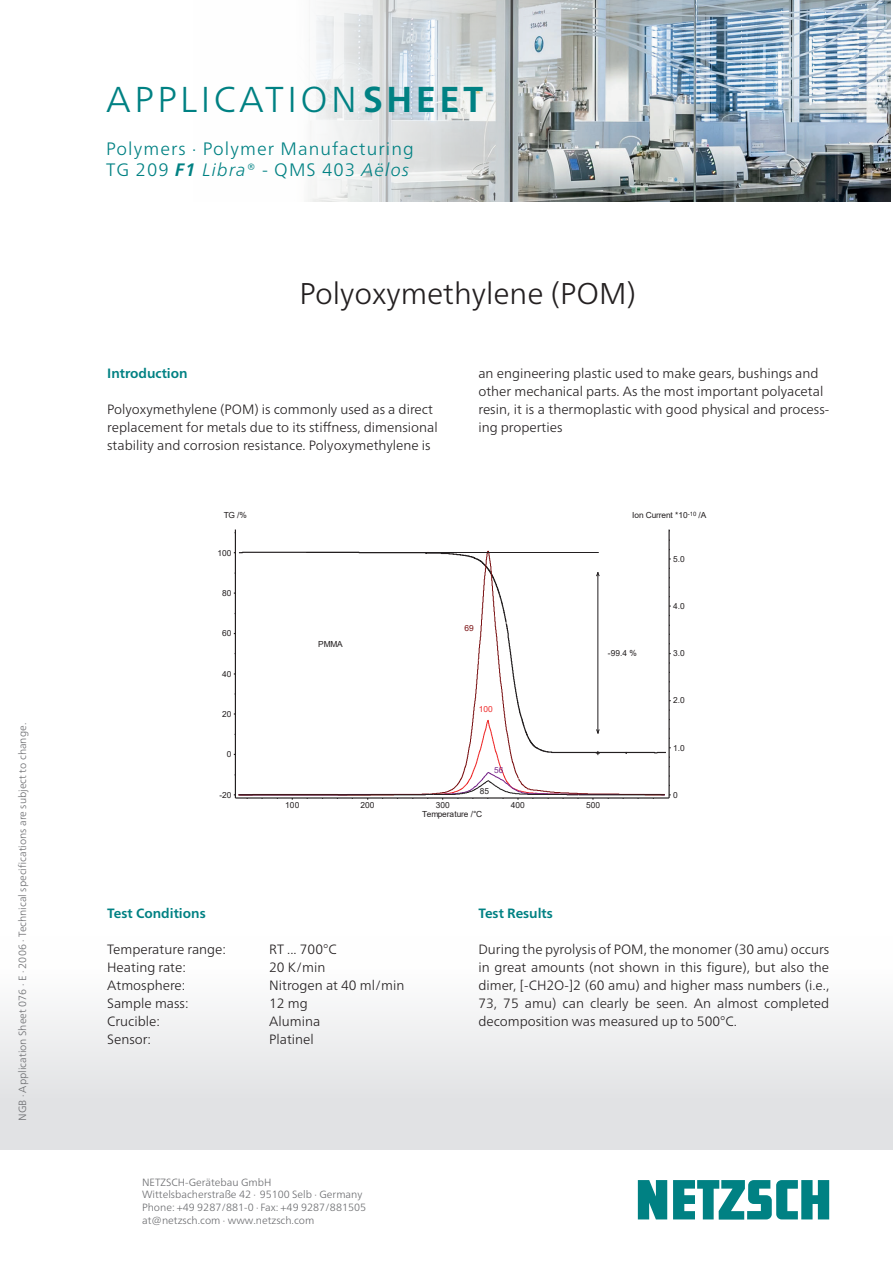
<style>
.page{position:relative;width:893px;height:1263px;background:#fff}
.page>*{position:absolute;margin:0;border:0;box-sizing:border-box;transform-origin:0 0}
.t1{font:300 36px "Frutiger Neue LTW1 G";letter-spacing:.095em;color:#008183}
.t2{font:300 30px "Frutiger Neue LTW1 G";color:#231f20}
.t3{font:300 18px/21px "Frutiger Neue LTW1 G";letter-spacing:.06em;color:#008183}
.t4{font:300 13.5px/18px "Frutiger Neue LTW1 G";color:#231f20}
.t5{font:700 13.5px "Frutiger Neue LTW1 G";color:#008183}
.t6{font:300 10.5px/12.8px "Frutiger Neue LTW1 G";color:#6c6d70}
.t7{font:8.4px "Arial";letter-spacing:.005em;color:#231f20}
.t8{font:8.4px "Arial";color:#ee2d2d}
.t9{font:8.4px "Arial";color:#7a1113}
.t10{font:8.4px "Arial";color:#79298b}
.s1{font-weight:700}
.s2{font-weight:700;font-style:italic}
.s3{font-style:italic}
</style>
<div class="page">
<svg style="left:638px;top:1180px;width:191px;height:39px"></svg>
<hr style="left:235px;top:529px;width:1px;height:269px;background:#231f20">
<hr style="left:668px;top:529px;width:2px;height:269px;background:#231f20">
<svg style="left:234px;top:549px;width:437px;height:250px"></svg>
<img style="left:308px;top:0;width:583px;height:202px">
<p class="t6" style="left:16px;top:1121px;width:399px;rotate:-90deg">NGB · Application Sheet 076 · E · 2006 · Technical specifications are subject to change.</p>
<h1 class="t1" style="left:106px;top:78px;width:379px">APPLICATION<span class="s1">SHEET</span></h1>
<h3 class="t3" style="left:106px;top:138px;width:309px">Polymers · Polymer Manufacturing<br>TG 209 <span class="s2">F1</span> <span class="s3">Libra</span>® - QMS 403 <span class="s3">Aëlos</span></h3>
<h2 class="t2" style="left:299px;top:275px;width:338px">Polyoxymethylene (POM)</h2>
<p class="t5" style="left:107px;top:365px;width:82px">Introduction</p>
<p class="t4" style="left:107px;top:400px;width:332px">Polyoxymethylene (POM) is commonly used as a direct replacement for metals due to its stiffness, dimensional stability and corrosion resistance. Polyoxymethylene is</p>
<p class="t7" style="left:224px;top:509px;width:25px">TG /%</p>
<p class="t7" style="left:217px;top:547px;width:16px">100</p>
<p class="t7" style="left:222px;top:587px;width:11px">80</p>
<p class="t7" style="left:222px;top:627px;width:11px">60</p>
<p class="t7" style="left:222px;top:668px;width:11px">40</p>
<p class="t7" style="left:222px;top:708px;width:11px">20</p>
<p class="t7" style="left:227px;top:748px;width:6px">0</p>
<p class="t7" style="left:219px;top:789px;width:14px">-20</p>
<p class="t7" style="left:318px;top:638px;width:26px">PMMA</p>
<p class="t4" style="left:478px;top:364px;width:352px">an engineering plastic used to make gears, bushings and other mechanical parts. As the most important polyacetal resin, it is a thermoplastic with good physical and process&shy;ing properties</p>
<p class="t7" style="left:632px;top:509px;width:76px">Ion Current *10<sup>-10</sup> /A</p>
<p class="t7" style="left:673px;top:553px;width:13px">5.0</p>
<p class="t9" style="left:465px;top:622px;width:11px">69</p>
<p class="t8" style="left:479px;top:703px;width:16px">100</p>
<p class="t10" style="left:494px;top:764px;width:11px">56</p>
<p class="t7" style="left:480px;top:785px;width:11px">85</p>
<p class="t7" style="left:608px;top:647px;width:30px">-99.4 %</p>
<p class="t7" style="left:673px;top:600px;width:13px">4.0</p>
<p class="t7" style="left:673px;top:647px;width:13px">3.0</p>
<p class="t7" style="left:673px;top:695px;width:13px">2.0</p>
<p class="t7" style="left:673px;top:742px;width:13px">1.0</p>
<p class="t7" style="left:673px;top:789px;width:6px">0</p>
<p class="t7" style="left:285px;top:799px;width:16px">100</p>
<p class="t7" style="left:360px;top:799px;width:16px">200</p>
<p class="t7" style="left:436px;top:799px;width:16px">300</p>
<p class="t7" style="left:511px;top:799px;width:16px">400</p>
<p class="t7" style="left:586px;top:799px;width:16px">500</p>
<p class="t7" style="left:422px;top:808px;width:62px">Temperature /°C</p>
<p class="t5" style="left:107px;top:905px;width:100px">Test Conditions</p>
<p class="t4" style="left:107px;top:940px;width:120px">Temperature range:</p>
<p class="t4" style="left:269px;top:940px;width:69px">RT ... 700°C</p>
<p class="t4" style="left:107px;top:958px;width:80px">Heating rate:</p>
<p class="t4" style="left:269px;top:958px;width:58px">20 K/min</p>
<p class="t4" style="left:107px;top:976px;width:80px">Atmosphere:</p>
<p class="t4" style="left:269px;top:976px;width:137px">Nitrogen at 40 ml/min</p>
<p class="t4" style="left:107px;top:994px;width:83px">Sample mass:</p>
<p class="t4" style="left:269px;top:994px;width:40px">12 mg</p>
<p class="t4" style="left:107px;top:1012px;width:54px">Crucible:</p>
<p class="t4" style="left:269px;top:1012px;width:53px">Alumina</p>
<p class="t4" style="left:107px;top:1030px;width:45px">Sensor:</p>
<p class="t4" style="left:269px;top:1030px;width:46px">Platinel</p>
<p class="t6" style="left:142px;top:1175px;width:226px">NETZSCH-Gerätebau GmbH Wittelsbacherstraße 42 ∙ 95100 Selb ∙ Germany Phone: +49 9287/881-0 ∙ Fax: +49 9287/881505 at@netzsch.com ∙ www.netzsch.com</p>
<p class="t5" style="left:478px;top:905px;width:76px">Test Results</p>
<p class="t4" style="left:478px;top:940px;width:352px;text-align:justify">During the pyrolysis of POM, the monomer (30 amu) occurs in great amounts (not shown in this figure), but also the dimer, [-CH2O-]2 (60 amu) and higher mass numbers (i.e., 73, 75 amu) can clearly be seen. An almost completed decomposition was measured up to 500°C.</p>
</div>
